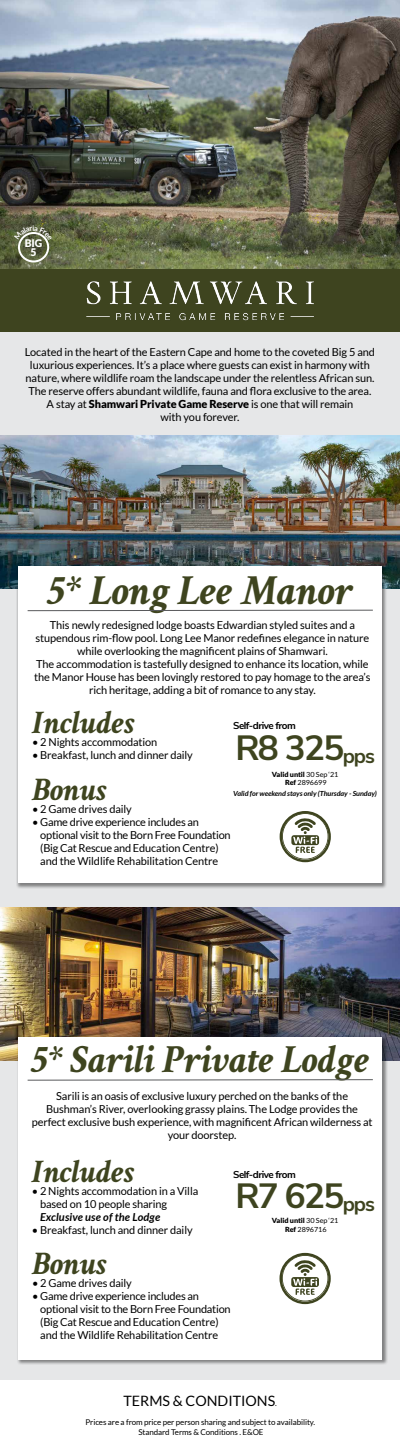
<style>
.page{position:relative;width:400px;height:1450px;background:#fff}
.page>*{position:absolute;margin:0;border:0;box-sizing:border-box;transform-origin:0 0}
.t1{font:italic 700 43px "Crimson Text";color:#3e441f}
.t2{font:italic 700 40px "Crimson Text";color:#3e441f}
.t3{font:700 35px "Nunito Sans";letter-spacing:-.05em;color:#3e441f}
.t4{font:italic 700 33px "Crimson Text";color:#3e441f}
.t5{font:14.25px "Lato";color:#000}
.t6{font:11px/13px "Lato";letter-spacing:-.01em;color:#000}
.t7{font:italic 700 11px "Lato";letter-spacing:.01em;color:#000}
.t8{font:900 10.5px/9px "Lato";color:#fff;text-align:center}
.t9{font:700 10px "Nunito Sans";letter-spacing:-.05em;color:#000}
.t10{font:8px/9.6px "Lato";letter-spacing:-.01em;color:#000;text-align:center}
.t11{font:7px/8.4px "Lato";letter-spacing:-.01em;color:#000;text-align:center;scale:1.04 1}
.t12{font:italic 700 7px "Lato";letter-spacing:-.01em;color:#000;scale:1.04 1}
.s1{font-weight:900}
.s2{font-size:8px}
</style>
<div class="page">
<div style="left:0;top:320px;width:400px;height:1060px;background:#e6e7e8"></div>
<img style="left:0;top:908px;width:400px;height:152px">
<div style="left:16px;top:1035px;width:372px;height:330px;background:#000;opacity:.44"></div>
<div style="left:18px;top:1037px;width:364px;height:323px;background:#fff"></div>
<img style="left:0;top:436px;width:400px;height:152px">
<div style="left:16px;top:564px;width:372px;height:325px;background:#000;opacity:.44"></div>
<div style="left:18px;top:566px;width:364px;height:318px;background:#fff"></div>
<img style="left:0;top:0;width:400px;height:269px">
<svg style="left:282px;top:1255px;width:46px;height:46px"></svg>
<div style="left:280px;top:1253px;width:51px;height:51px;border:2px solid #3e441f;border-radius:50%"></div>
<div style="left:0;top:269px;width:400px;height:63px;background:#3e441f"></div>
<svg style="left:27px;top:610px;width:346px;height:1px"></svg>
<svg style="left:27px;top:1079px;width:346px;height:2px"></svg>
<img style="left:86px;top:281px;width:228px;height:40px">
<div style="left:18px;top:232px;width:31px;height:30px;border:2px solid #fff;border-radius:50%"></div>
<svg style="left:282px;top:813px;width:46px;height:47px"></svg>
<div style="left:280px;top:811px;width:51px;height:51px;border:2px solid #3e441f;border-radius:50%"></div>
<svg style="left:14px;top:225px;width:38px;height:15px"></svg>
<p class="t8" style="left:25px;top:239px;width:19px">BIG<br>5</p>
<p class="t6" style="left:25px;top:345px;width:352px;text-align:center">Located in the heart of the Eastern Cape and home to the coveted Big 5 and luxurious experiences. It’s a place where guests can exist in harmony with nature, where wildlife roam the landscape under the relentless African sun.<br>The reserve offers abundant wildlife, fauna and flora exclusive to the area.<br>A stay at <span class="s1">Shamwari Private Game Reserve</span> is one that will remain<br>with you forever.</p>
<h1 class="t1" style="left:47px;top:564px;width:308px">5* Long Lee Manor</h1>
<p class="t6" style="left:34px;top:618px;width:338px;text-align:center">This newly redesigned lodge boasts Edwardian styled suites and a stupendous rim-flow pool. Long Lee Manor redefines elegance in nature while overlooking the magnificent plains of Shamwari.<br>The accommodation is tastefully designed to enhance its location, while the Manor House has been lovingly restored to pay homage to the area’s rich heritage, adding a bit of romance to any stay.</p>
<h3 class="t4" style="left:32px;top:703px;width:104px">Includes</h3>
<p class="t6" style="left:32px;top:736px;width:127px">• 2 Nights accommodation</p>
<p class="t6" style="left:32px;top:749px;width:162px">• Breakfast, lunch and dinner daily</p>
<p class="t9" style="left:233px;top:718px;width:64px">Self-drive from</p>
<h3 class="t3" style="left:235px;top:722px;width:141px">R8 325<sub>pps</sub></h3>
<p class="t11" style="left:272px;top:770px;width:66px"><span class="s1">Valid until</span> 30 Sep ‘21<br><span class="s1">Ref</span> 2896699</p>
<p class="t12" style="left:233px;top:790px;width:140px">Valid for weekend stays only (Thursday - Sunday)</p>
<h3 class="t4" style="left:32px;top:770px;width:76px">Bonus</h3>
<p class="t6" style="left:32px;top:803px;width:101px">• 2 Game drives daily</p>
<p class="t6" style="left:40px;top:816px;width:192px;text-indent:-8px">• Game drive experience includes an optional visit to the Born Free Foundation (Big Cat Rescue and Education Centre) and the Wildlife Rehabilitation Centre</p>
<h2 class="t2" style="left:31px;top:1035px;width:340px">5* Sarili Private Lodge</h2>
<p class="t6" style="left:32px;top:1089px;width:342px;text-align:center">Sarili is an oasis of exclusive luxury perched on the banks of the Bushman’s River, overlooking grassy plains. The Lodge provides the perfect exclusive bush experience, with magnificent African wilderness at your doorstep.</p>
<h3 class="t4" style="left:32px;top:1151px;width:104px">Includes</h3>
<p class="t6" style="left:40px;top:1184px;width:160px;text-indent:-8px">• 2 Nights accommodation in a Villa based on 10 people sharing</p>
<p class="t7" style="left:40px;top:1210px;width:122px">Exclusive use of the Lodge</p>
<p class="t6" style="left:32px;top:1223px;width:162px">• Breakfast, lunch and dinner daily</p>
<p class="t9" style="left:233px;top:1167px;width:64px">Self-drive from</p>
<h3 class="t3" style="left:235px;top:1170px;width:141px">R7 625<sub>pps</sub></h3>
<p class="t11" style="left:272px;top:1217px;width:66px"><span class="s1">Valid until</span> 30 Sep ‘21<br><span class="s1">Ref</span> 2896716</p>
<h3 class="t4" style="left:32px;top:1244px;width:76px">Bonus</h3>
<p class="t6" style="left:32px;top:1276px;width:101px">• 2 Game drives daily</p>
<p class="t6" style="left:40px;top:1289px;width:192px;text-indent:-8px">• Game drive experience includes an optional visit to the Born Free Foundation (Big Cat Rescue and Education Centre) and the Wildlife Rehabilitation Centre</p>
<p class="t5" style="left:124px;top:1393px;width:155px">TERMS &amp; CONDITIONS<span class="s2">.</span></p>
<p class="t10" style="left:85px;top:1418px;width:231px">Prices are a from price per person sharing and subject to availability.<br>Standard Terms &amp; Conditions . E&amp;OE</p>
</div>
